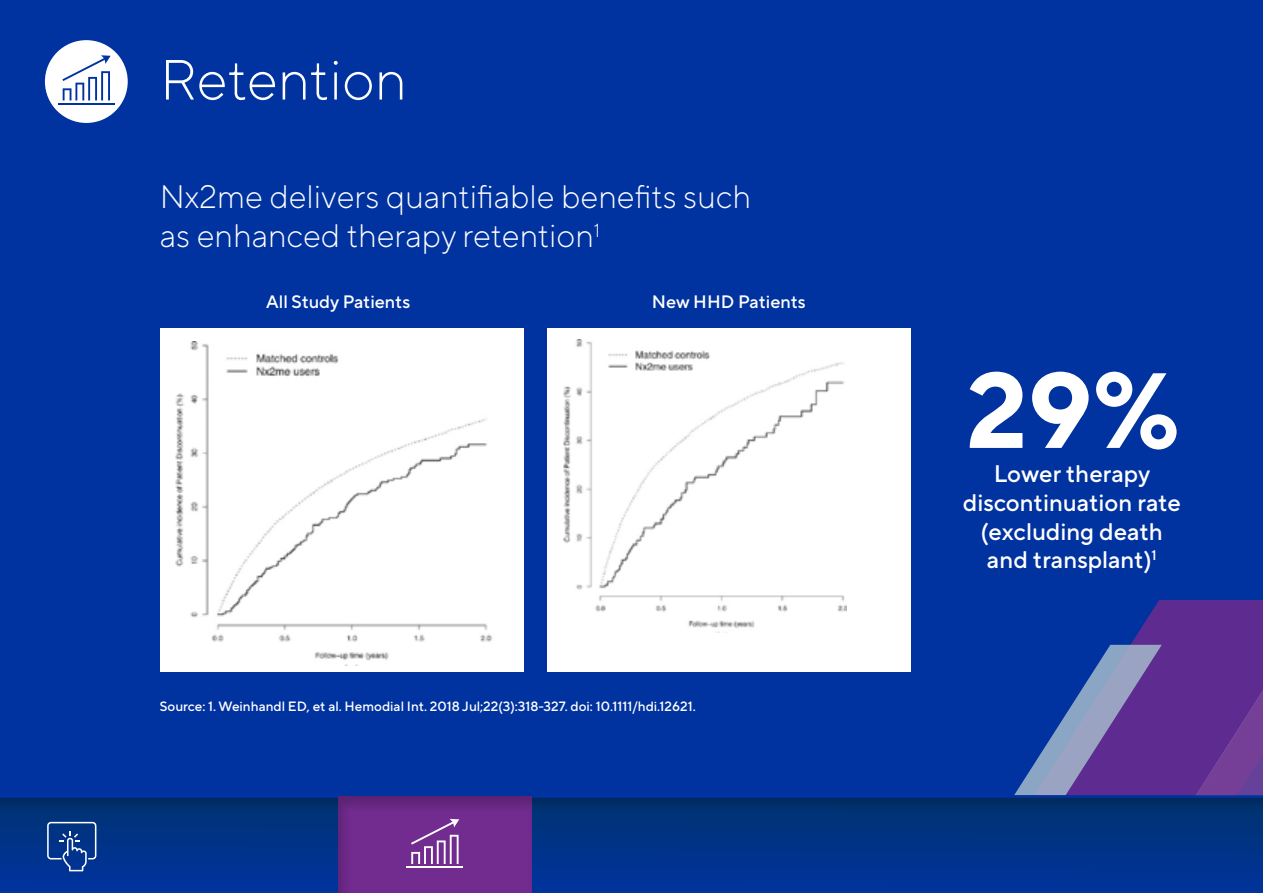
<style>
.page{position:relative;width:1263px;height:893px;background:#0033a0}
.page>*{position:absolute;margin:0;border:0;box-sizing:border-box;transform-origin:0 0}
.t1{font:700 106.65px "TT Norms Pro";color:#fff}
.t2{font:300 56.4px "TT Norms Pro";color:#fff}
.t3{font:300 32.4px/39px "TT Norms Pro";color:#fff}
.t4{font:500 24px/28.8px "TT Norms Pro";color:#fff;text-align:center}
.t5{font:500 18px "TT Norms Pro";color:#fff}
.t6{font:500 13.5px "TT Norms Pro";color:#fff}
</style>
<div class="page">
<svg style="left:0;top:795px;width:1263px;height:98px"></svg>
<svg style="left:1014px;top:600px;width:249px;height:195px"></svg>
<div style="left:45px;top:40px;width:83px;height:83px;background:#fff;border-radius:50%"></div>
<svg style="left:62px;top:55px;width:49px;height:45px"></svg>
<hr style="left:58px;top:103px;width:57px;height:2px;background:#0033a0">
<svg style="left:47px;top:822px;width:49px;height:49px"></svg>
<div style="left:325px;top:785px;width:221px;height:108px;background:#000;opacity:.2"></div>
<div style="left:160px;top:329px;width:363px;height:343px;background:#fff"></div>
<img style="left:175px;top:342px;width:317px;height:323px">
<div style="left:547px;top:329px;width:363px;height:343px;background:#fff"></div>
<img style="left:563px;top:339px;width:284px;height:293px">
<svg style="left:411px;top:819px;width:48px;height:45px"></svg>
<hr style="left:406px;top:866px;width:57px;height:2px;background:#fff">
<h2 class="t2" style="left:160px;top:39px;width:249px">Retention</h2>
<h3 class="t3" style="left:160px;top:175px;width:593px">Nx2me delivers quantifiable benefits such as enhanced therapy retention<sup>1</sup></h3>
<h3 class="t5" style="left:266px;top:289px;width:145px">All Study Patients</h3>
<h3 class="t5" style="left:652px;top:289px;width:155px">New HHD Patients</h3>
<p class="t6" style="left:160px;top:696px;width:537px">Source: 1. Weinhandl ED, et al. Hemodial Int. 2018 Jul;22(3):318-327. doi: 10.1111/hdi.12621.</p>
<h1 class="t1" style="left:966px;top:332px;width:215px">29%</h1>
<h3 class="t4" style="left:963px;top:457px;width:220px">Lower therapy discontinuation rate (excluding death and transplant)<sup>1</sup></h3>
</div>
